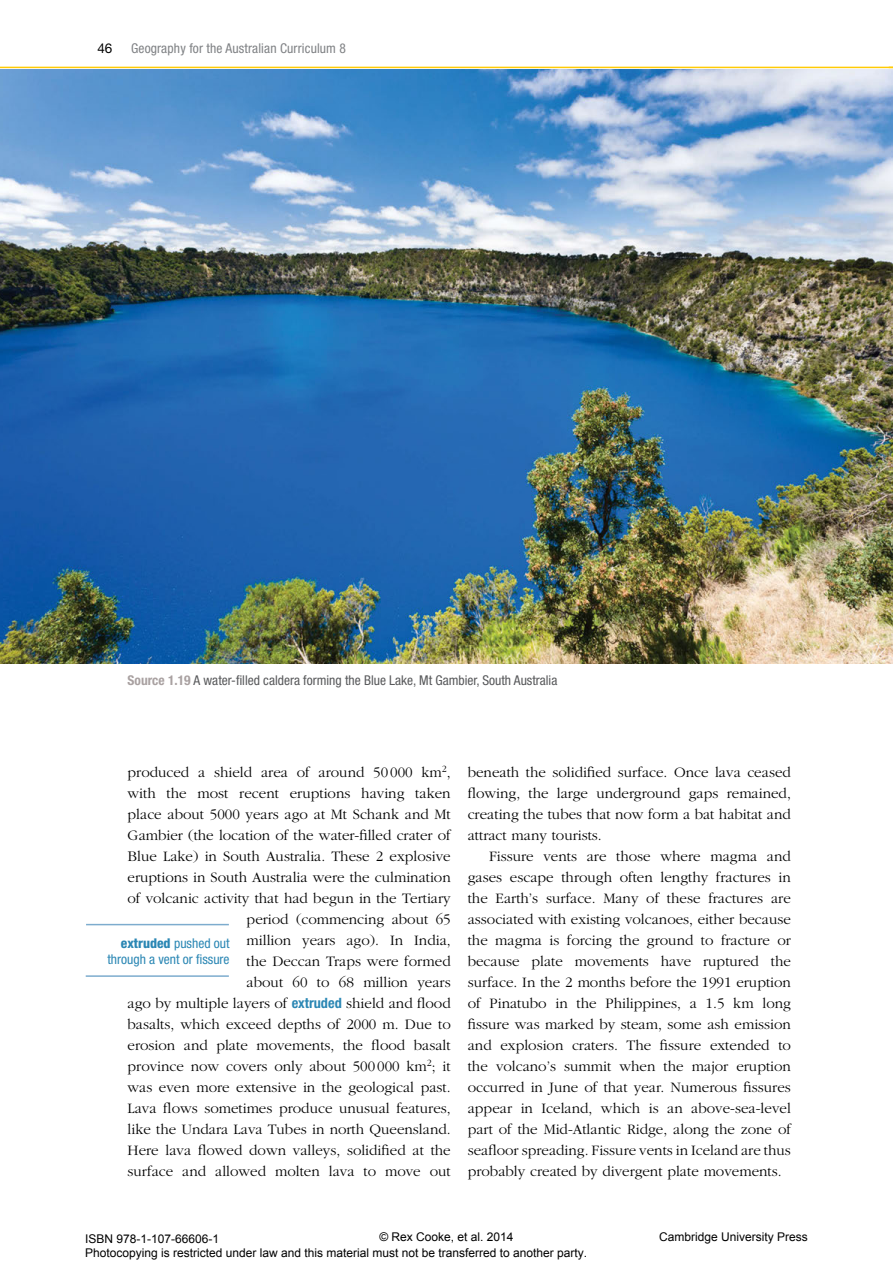
<style>
.page{position:relative;width:893px;height:1263px;background:#fff}
.page>*{position:absolute;margin:0;border:0;box-sizing:border-box;transform-origin:0 0}
.t1{font:300 15px/21px "Garamond";color:#000;text-align:justify}
.t2{font:condensed 13.5px "Helvetica Neue";color:#58595b}
.t3{font:condensed 13.5px/15.8px "Helvetica Neue";color:#2b87b4;text-align:right}
.t4{font:condensed 13.5px "Helvetica Neue";letter-spacing:.01em;color:#808285}
.t5{font:13.5px "Helvetica Neue";color:#000}
.t6{font:12px/14.4px "Arial";color:#000}
.s1{font-weight:700;color:#a9a1a1}
.s2{font-family:"Helvetica Neue";font-weight:700;font-stretch:condensed;font-size:14.25px;color:#2b87b4}
.s3{font-weight:800}
</style>
<div class="page">
<hr style="left:0;top:67px;width:893px;height:1px;background:#ffcb05">
<img style="left:0;top:69px;width:893px;height:594px">
<hr style="left:86px;top:924px;width:143px;height:1px;background:#7dacce">
<hr style="left:86px;top:975px;width:143px;height:2px;background:#7dacce">
<p class="t5" style="left:97px;top:40px;width:17px">46</p>
<p class="t4" style="left:131px;top:41px;width:216px">Geography for the Australian Curriculum 8</p>
<p class="t2" style="left:128px;top:672px;width:431px"><span class="s1">Source 1.19</span> A water-filled caldera forming the Blue Lake, Mt Gambier, South Australia</p>
<p class="t1" style="left:128px;top:762px;width:325px;text-align:right">produced a shield area of around 50 000 km<sup>2</sup>, with the most recent eruptions having taken place about 5000 years ago at Mt Schank and Mt Gambier (the location of the water-filled crater of Blue Lake) in South Australia. These 2 explosive eruptions in South Australia were the culmination of volcanic activity that had begun in the Tertiary period (commencing about 65<br>million years ago). In India,<br>the Deccan Traps were formed<br>about 60 to 68 million years<br>ago by multiple layers of <span class="s2">extruded</span> shield and flood basalts, which exceed depths of 2000 m. Due to erosion and plate movements, the flood basalt province now covers only about 500 000 km<sup>2</sup>; it was even more extensive in the geological past.<br>Lava flows sometimes produce unusual features, like the Undara Lava Tubes in north Queensland.<br>Here lava flowed down valleys, solidified at the surface and allowed molten lava to move out</p>
<p class="t1" style="left:468px;top:762px;width:325px">beneath the solidified surface. Once lava ceased flowing, the large underground gaps remained, creating the tubes that now form a bat habitat and attract many tourists.</p>
<p class="t1" style="left:468px;top:846px;width:325px;text-indent:21px">Fissure vents are those where magma and gases escape through often lengthy fractures in the Earth’s surface. Many of these fractures are associated with existing volcanoes, either because the magma is forcing the ground to fracture or because plate movements have ruptured the surface. In the 2 months before the 1991 eruption of Pinatubo in the Philippines, a 1.5 km long fissure was marked by steam, some ash emission and explosion craters. The fissure extended to the volcano’s summit when the major eruption occurred in June of that year. Numerous fissures appear in Iceland, which is an above-sea-level part of the Mid-Atlantic Ridge, along the zone of seafloor spreading. Fissure vents in Iceland are thus probably created by divergent plate movements.</p>
<p class="t3" style="left:107px;top:935px;width:124px"><span class="s3">extruded</span> pushed out through a vent or fissure</p>
<p class="t6" style="left:379px;top:1230px;width:136px">© Rex Cooke, et al. 2014</p>
<p class="t6" style="left:659px;top:1230px;width:150px">Cambridge University Press</p>
<p class="t6" style="left:85px;top:1231px;width:504px">ISBN 978-1-107-66606-1<br>Photocopying is restricted under law and this material must not be transferred to another party.</p>
</div>
